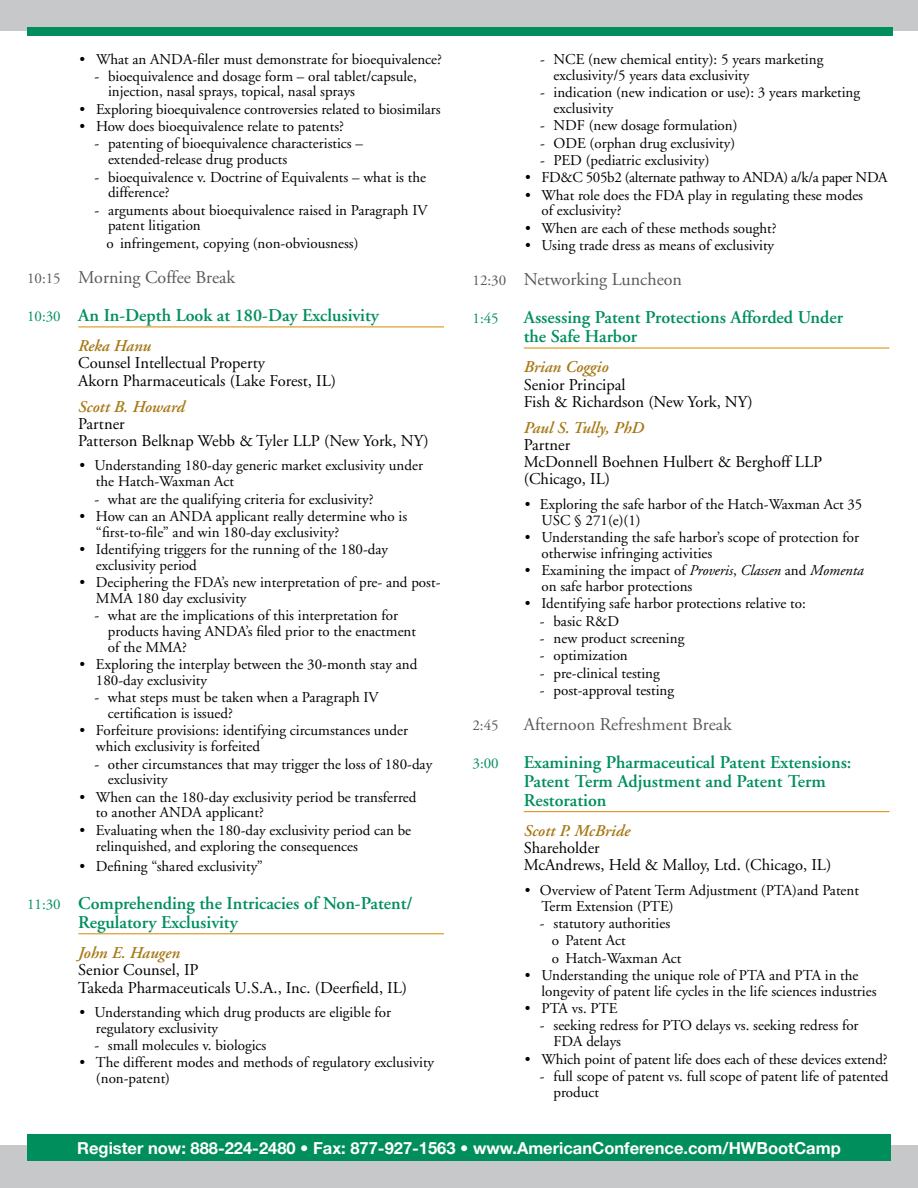
<style>
.page{position:relative;width:918px;height:1188px;background:#fff}
.page>*{position:absolute;margin:0;border:0;box-sizing:border-box;transform-origin:0 0}
.t1{font:600 18px/18.8px "Adobe Garamond";color:#008f5c}
.t2{font:18px "Adobe Garamond";color:#58595b}
.t3{font:16.5px/17.2px "Adobe Garamond";color:#000}
.t4{font:700 16.5px "Helvetica Neue";color:#fff}
.t5{font:italic 600 16.5px "Adobe Garamond";color:#a77815}
.t6{font:15px/15.8px "Adobe Garamond";color:#000}
.t7{font:15px "Adobe Garamond";letter-spacing:-.025em;color:#000}
.t8{font:15px "Adobe Garamond";color:#008f5c}
.t9{font:15px "Adobe Garamond";color:#58595b}
.s1{font-weight:400;font-size:15px;color:#58595b}
.s2{font-weight:400;color:#58595b}
.s3{font-weight:400;font-size:15px}
.s4{font-size:15px}
.s5{font-style:italic}
</style>
<div class="page">
<div style="left:0;top:1146px;width:918px;height:42px;background:#c7c8ca"></div>
<div style="left:27px;top:1134px;width:864px;height:27px;background:#008f5c"></div>
<hr style="left:78px;top:326px;width:366px;height:1px;background:#dd971a">
<hr style="left:78px;top:933px;width:366px;height:1px;background:#dd971a">
<hr style="left:524px;top:347px;width:365px;height:2px;background:#dd971a">
<hr style="left:524px;top:811px;width:365px;height:1px;background:#dd971a">
<div style="left:0;top:0;width:918px;height:30px;background:#c7c8ca"></div>
<div style="left:27px;top:27px;width:865px;height:8px;background:#008f5c"></div>
<p class="t6" style="left:80px;top:52px;width:364px">• What an ANDA-filer must demonstrate for bioequivalence?</p>
<p class="t6" style="left:108px;top:69px;width:310px;line-height:15.3px;text-indent:-14px">- bioequivalence and dosage form – oral tablet/capsule, injection, nasal sprays, topical, nasal sprays</p>
<p class="t6" style="left:80px;top:101px;width:363px">• Exploring bioequivalence controversies related to biosimilars</p>
<p class="t6" style="left:80px;top:119px;width:266px">• How does bioequivalence relate to patents?</p>
<p class="t6" style="left:108px;top:136px;width:257px;text-indent:-14px">- patenting of bioequivalence characteristics – extended-release drug products</p>
<p class="t6" style="left:108px;top:169px;width:320px;text-indent:-14px">- bioequivalence v. Doctrine of Equivalents – what is the difference?</p>
<p class="t6" style="left:108px;top:202px;width:321px;text-indent:-14px">- arguments about bioequivalence raised in Paragraph IV patent litigation</p>
<p class="t6" style="left:106px;top:236px;width:254px">o infringement, copying (non-obviousness)</p>
<p class="t1" style="left:27px;top:258px;width:354px;line-height:38.2px"><span class="s1">10:15</span> <span class="s2">Morning Coffee Break<br></span><span class="s3">10:30</span> An In-Depth Look at 180-Day Exclusivity</p>
<p class="t5" style="left:78px;top:337px;width:74px">Reka Hanu</p>
<p class="t3" style="left:78px;top:355px;width:259px">Counsel Intellectual Property<br>Akorn Pharmaceuticals (Lake Forest, IL)</p>
<p class="t5" style="left:78px;top:397px;width:108px">Scott B. Howard</p>
<p class="t3" style="left:78px;top:415px;width:352px">Partner<br>Patterson Belknap Webb &amp; Tyler LLP (New York, NY)</p>
<p class="t6" style="left:96px;top:458px;width:329px;text-indent:-16px">• Understanding 180-day generic market exclusivity under the Hatch-Waxman Act</p>
<p class="t6" style="left:94px;top:491px;width:281px">- what are the qualifying criteria for exclusivity?</p>
<p class="t6" style="left:96px;top:509px;width:313px;text-indent:-16px">• How can an ANDA applicant really determine who is “first-to-file” and win 180-day exclusivity?</p>
<p class="t6" style="left:96px;top:542px;width:294px;text-indent:-16px">• Identifying triggers for the running of the 180-day exclusivity period</p>
<p class="t6" style="left:96px;top:575px;width:346px;text-indent:-16px">• Deciphering the FDA’s new interpretation of pre- and post-<br>MMA 180 day exclusivity</p>
<p class="t6" style="left:108px;top:608px;width:310px;text-indent:-14px">- what are the implications of this interpretation for products having ANDA’s filed prior to the enactment of the MMA?</p>
<p class="t6" style="left:96px;top:657px;width:323px;text-indent:-16px">• Exploring the interplay between the 30-month stay and<br>180-day exclusivity</p>
<p class="t6" style="left:108px;top:690px;width:272px;text-indent:-14px">- what steps must be taken when a Paragraph IV certification is issued?</p>
<p class="t6" style="left:96px;top:723px;width:314px;text-indent:-16px">• Forfeiture provisions: identifying circumstances under which exclusivity is forfeited</p>
<p class="t6" style="left:108px;top:756px;width:326px;text-indent:-14px">- other circumstances that may trigger the loss of 180-day exclusivity</p>
<p class="t6" style="left:96px;top:789px;width:322px;text-indent:-16px">• When can the 180-day exclusivity period be transferred to another ANDA applicant?</p>
<p class="t6" style="left:96px;top:823px;width:317px;text-indent:-16px">• Evaluating when the 180-day exclusivity period can be relinquished, and exploring the consequences</p>
<p class="t6" style="left:79px;top:859px;width:185px">• Defining “shared exclusivity”</p>
<p class="t1" style="left:78px;top:894px;width:336px;text-indent:-51px"><span class="s3">11:30</span> Comprehending the Intricacies of Non-Patent/<br>Regulatory Exclusivity</p>
<p class="t5" style="left:78px;top:944px;width:103px">John E. Haugen</p>
<p class="t3" style="left:78px;top:962px;width:330px">Senior Counsel, IP<br>Takeda Pharmaceuticals U.S.A., Inc. (Deerfield, IL)</p>
<p class="t6" style="left:96px;top:1005px;width:297px;text-indent:-16px">• Understanding which drug products are eligible for regulatory exclusivity</p>
<p class="t6" style="left:94px;top:1038px;width:173px">- small molecules v. biologics</p>
<p class="t6" style="left:96px;top:1055px;width:340px;text-indent:-16px">• The different modes and methods of regulatory exclusivity (non-patent)</p>
<p class="t6" style="left:554px;top:52px;width:271px;text-indent:-14px">- NCE (new chemical entity): 5 years marketing exclusivity/5 years data exclusivity</p>
<p class="t6" style="left:554px;top:85px;width:308px;text-indent:-14px">- indication (new indication or use): 3 years marketing exclusivity</p>
<p class="t6" style="left:540px;top:118px;width:199px">- NDF (new dosage formulation)</p>
<p class="t6" style="left:540px;top:135px;width:197px">- ODE (orphan drug exclusivity)</p>
<p class="t6" style="left:540px;top:153px;width:171px">- PED (pediatric exclusivity)</p>
<p class="t7" style="left:525px;top:170px;width:364px">• FD&amp;C 505b2 (alternate pathway to ANDA) a/k/a paper NDA</p>
<p class="t6" style="left:542px;top:187px;width:323px;text-indent:-16px">• What role does the FDA play in regulating these modes of exclusivity?</p>
<p class="t6" style="left:525px;top:221px;width:253px">• When are each of these methods sought?</p>
<p class="t6" style="left:525px;top:238px;width:251px">• Using trade dress as means of exclusivity</p>
<p class="t2" style="left:472px;top:270px;width:211px"><span class="s4">12:30</span> Networking Luncheon</p>
<p class="t8" style="left:472px;top:311px;width:28px">1:45</p>
<p class="t1" style="left:524px;top:309px;width:321px">Assessing Patent Protections Afforded Under the Safe Harbor</p>
<p class="t5" style="left:524px;top:358px;width:86px">Brian Coggio</p>
<p class="t3" style="left:524px;top:376px;width:231px">Senior Principal<br>Fish &amp; Richardson (New York, NY)</p>
<p class="t5" style="left:524px;top:418px;width:122px">Paul S. Tully, PhD</p>
<p class="t3" style="left:524px;top:436px;width:300px">Partner<br>McDonnell Boehnen Hulbert &amp; Berghoff LLP (Chicago, IL)</p>
<p class="t6" style="left:541px;top:497px;width:322px;text-indent:-16px">• Exploring the safe harbor of the Hatch-Waxman Act 35<br>USC § 271(e)(1)</p>
<p class="t6" style="left:541px;top:530px;width:319px;text-indent:-16px">• Understanding the safe harbor’s scope of protection for otherwise infringing activities</p>
<p class="t6" style="left:541px;top:563px;width:324px;text-indent:-16px">• Examining the impact of <span class="s5">Proveris</span>, <span class="s5">Classen</span> and <span class="s5">Momenta </span>on safe harbor protections</p>
<p class="t6" style="left:525px;top:596px;width:282px">• Identifying safe harbor protections relative to:</p>
<p class="t6" style="left:540px;top:613px;width:81px">- basic R&amp;D</p>
<p class="t6" style="left:540px;top:631px;width:146px">- new product screening</p>
<p class="t6" style="left:540px;top:648px;width:89px">- optimization</p>
<p class="t6" style="left:540px;top:665px;width:121px">- pre-clinical testing</p>
<p class="t6" style="left:540px;top:683px;width:136px">- post-approval testing</p>
<p class="t9" style="left:472px;top:717px;width:28px">2:45</p>
<p class="t2" style="left:524px;top:715px;width:210px">Afternoon Refreshment Break</p>
<p class="t8" style="left:472px;top:755px;width:28px">3:00</p>
<p class="t1" style="left:524px;top:753px;width:329px">Examining Pharmaceutical Patent Extensions:<br>Patent Term Adjustment and Patent Term<br>Restoration</p>
<p class="t5" style="left:524px;top:822px;width:108px">Scott P. McBride</p>
<p class="t3" style="left:524px;top:840px;width:309px">Shareholder<br>McAndrews, Held &amp; Malloy, Ltd. (Chicago, IL)</p>
<p class="t6" style="left:541px;top:883px;width:319px;text-indent:-16px">• Overview of Patent Term Adjustment (PTA)and Patent<br>Term Extension (PTE)</p>
<p class="t6" style="left:552px;top:915px;width:131px;line-height:17.4px;text-indent:-12px">- statutory authorities<br>o Patent Act<br>o Hatch-Waxman Act</p>
<p class="t6" style="left:541px;top:968px;width:337px;text-indent:-16px">• Understanding the unique role of PTA and PTA in the longevity of patent life cycles in the life sciences industries</p>
<p class="t6" style="left:525px;top:1001px;width:94px">• PTA vs. PTE</p>
<p class="t6" style="left:553px;top:1018px;width:307px;text-indent:-14px">- seeking redress for PTO delays vs. seeking redress for<br>FDA delays</p>
<p class="t6" style="left:525px;top:1051px;width:364px">• Which point of patent life does each of these devices extend?</p>
<p class="t6" style="left:553px;top:1069px;width:336px;text-indent:-14px">- full scope of patent vs. full scope of patent life of patented product</p>
<p class="t4" style="left:77px;top:1138px;width:765px">Register now: 888-224-2480 • Fax: 877-927-1563 • www.AmericanConference.com/HWBootCamp</p>
</div>
